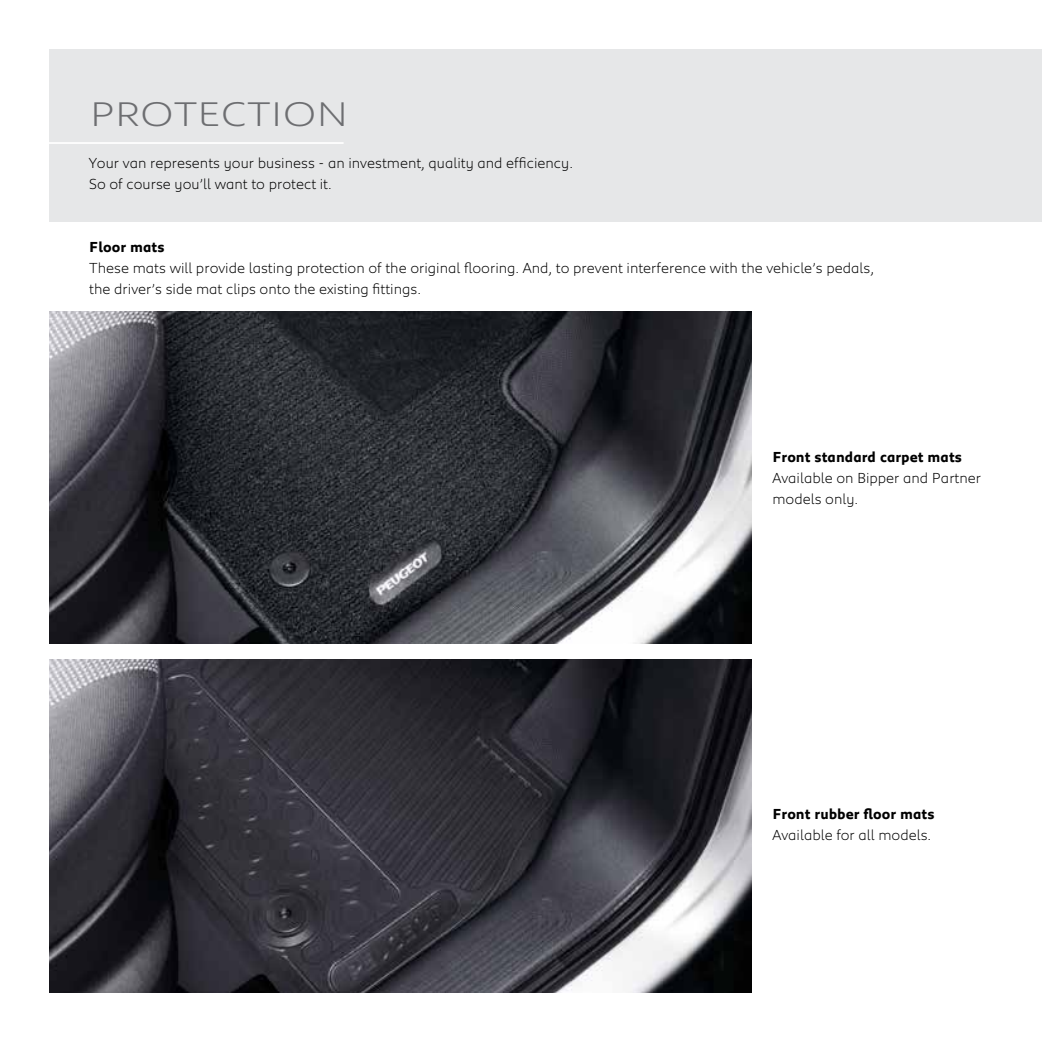
<style>
.page{position:relative;width:1042px;height:1042px;background:#fff}
.page>*{position:absolute;margin:0;border:0;box-sizing:border-box;transform-origin:0 0}
.t1{font:300 35px "Peugeot Expanded";color:#6d6e71}
.t2{font:300 14.88px/21px "Peugeot";color:#000}
.t3{font:700 14.88px "Peugeot";color:#000}
</style>
<div class="page">
<div style="left:50px;top:50px;width:992px;height:172px;background:#e6e7e8"></div>
<hr style="left:0;top:142px;width:344px;height:2px;background:#fff">
<img style="left:50px;top:660px;width:701px;height:332px">
<img style="left:50px;top:311px;width:701px;height:332px">
<h1 class="t1" style="left:90px;top:90px;width:260px">PROTECTION</h1>
<p class="t2" style="left:89px;top:152px;width:486px">Your van represents your business - an investment, quality and efficiency.<br>So of course you’ll want to protect it.</p>
<p class="t3" style="left:89px;top:237px;width:77px">Floor mats</p>
<p class="t2" style="left:89px;top:257px;width:786px">These mats will provide lasting protection of the original flooring. And, to prevent interference with the vehicle’s pedals, the driver’s side mat clips onto the existing fittings.</p>
<p class="t3" style="left:772px;top:447px;width:191px">Front standard carpet mats</p>
<p class="t2" style="left:772px;top:467px;width:210px">Available on Bipper and Partner models only.</p>
<p class="t3" style="left:772px;top:804px;width:164px">Front rubber floor mats</p>
<p class="t2" style="left:772px;top:824px;width:160px">Available for all models.</p>
</div>
